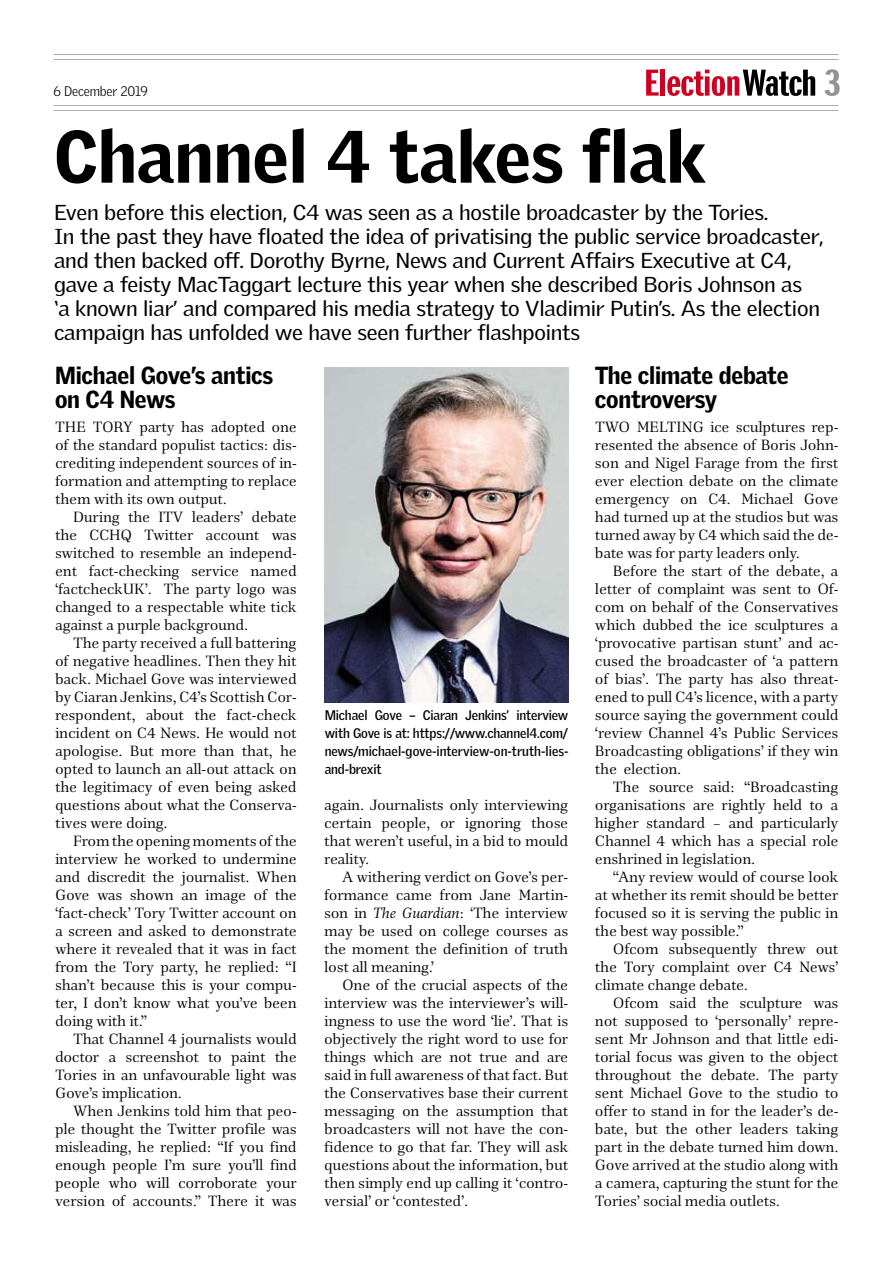
<style>
.page{position:relative;width:893px;height:1263px;background:#fff}
.page>*{position:absolute;margin:0;border:0;box-sizing:border-box;transform-origin:0 0}
.Head1_GriffMed{font:900 72px "Griffith Gothic";color:#000}
._14ptIntro{font:39px "Franklin Gothic Demi X Cmpr";letter-spacing:-.01em;color:#ce0020;scale:1.36 1}
._5_Crosshead{font:900 24px/24px "Griffith Gothic";letter-spacing:-.01em;color:#000}
._14ptIntro-2{font:21px/24px "Griffith Gothic";letter-spacing:-.01em;color:#000;scale:1.1 1}
._1_Text{font:15px/18px "Richler Pro PE";letter-spacing:-.02em;color:#000;text-align:justify}
._2_Text1stPara{font:15px/18px "Richler Pro PE";letter-spacing:-.02em;color:#000;text-align:justify}
._4_Caption{font:700 13.5px/18px "Griffith Gothic";letter-spacing:-.01em;color:#000;text-align:justify}
._4_Caption-2{font:300 13.5px "Griffith Gothic";letter-spacing:-.01em;color:#000}
.s1{color:#000}
.s2{color:#949494}
.s3{font-style:italic}
</style>
<div class="page">
<hr style="left:54px;top:54px;width:785px;height:1px;background:#acacac">
<hr style="left:54px;top:59px;width:785px;height:1px;background:#acacac">
<hr style="left:54px;top:105px;width:785px;height:1px;background:#acacac">
<hr style="left:54px;top:110px;width:785px;height:1px;background:#acacac">
<img style="left:325px;top:368px;width:243px;height:334px">
<p class="_4_Caption-2" style="left:54px;top:83px;width:96px">6 December 2019</p>
<p class="_14ptIntro" style="left:644px;top:62px;width:147px">Election<span class="s1">Watch</span> <span class="s2">3</span></p>
<p class="Head1_GriffMed" style="left:54px;top:113px;width:653px">Channel 4 takes flak</p>
<p class="_14ptIntro-2" style="left:54px;top:200px;width:701px">Even before this election, C4 was seen as a hostile broadcaster by the Tories.<br>In the past they have floated the idea of privatising the public service broadcaster, and then backed off. Dorothy Byrne, News and Current Affairs Executive at C4, gave a feisty MacTaggart lecture this year when she described Boris Johnson as<br>‘a known liar’ and compared his media strategy to Vladimir Putin’s. As the election campaign has unfolded we have seen further flashpoints</p>
<p class="_5_Crosshead" style="left:55px;top:363px;width:220px">Michael Gove’s antics on C4 News</p>
<p class="_2_Text1stPara" style="left:55px;top:418px;width:243px">The To ry party has adopted one of the standard populist tactics: dis&shy;crediting independent sources of in&shy;formation and attempting to replace them with its own output.</p>
<p class="_1_Text" style="left:55px;top:508px;width:243px;text-indent:18px">During the ITV leaders’ debate the CCHQ Twitter account was switched to resemble an independ&shy;ent fact-checking service named ‘factcheckUK’. The party logo was changed to a respectable white tick against a purple background.</p>
<p class="_1_Text" style="left:55px;top:634px;width:243px;text-indent:18px">The party received a full battering of negative headlines. Then they hit back. Michael Gove was interviewed by Ciaran Jenkins, C4’s Scottish Cor&shy;respondent, about the fact-check incident on C4 News. He would not apologise. But more than that, he opted to launch an all-out attack on the legitimacy of even being asked questions about what the Conserva&shy;tives were doing.</p>
<p class="_1_Text" style="left:55px;top:832px;width:243px;text-indent:18px">From the opening moments of the interview he worked to undermine and discredit the journalist. When Gove was shown an image of the ‘fact-check’ Tory Twitter account on a screen and asked to demonstrate where it revealed that it was in fact from the Tory party, he replied: “I shan’t because this is your compu&shy;ter, I don’t know what you’ve been doing with it.”</p>
<p class="_1_Text" style="left:55px;top:1030px;width:243px;text-indent:18px">That Channel 4 journalists would doctor a screenshot to paint the Tories in an unfavourable light was Gove’s implication.</p>
<p class="_1_Text" style="left:55px;top:1102px;width:243px;text-indent:18px">When Jenkins told him that peo&shy;ple thought the Twitter profile was misleading, he replied: “If you find enough people I’m sure you’ll find people who will corroborate your version of accounts.” There it was</p>
<p class="_4_Caption" style="left:325px;top:706px;width:245px">Michael Gove – Ciaran Jenkins’ interview with Gove is at: https://www.channel4.com/ news/michael-gove-interview-on-truth-lies&shy;and-brexit</p>
<p class="_1_Text" style="left:324px;top:796px;width:246px">again. Journalists only interviewing certain people, or ignoring those that weren’t useful, in a bid to mould reality.</p>
<p class="_1_Text" style="left:324px;top:868px;width:246px;text-indent:18px">A withering verdict on Gove’s per&shy;formance came from Jane Martin&shy;son in <span class="s3">The Guardian</span>: ‘The interview may be used on college courses as the moment the definition of truth lost all meaning.’</p>
<p class="_1_Text" style="left:324px;top:976px;width:246px;text-indent:18px">One of the crucial aspects of the interview was the interviewer’s will&shy;ingness to use the word ‘lie’. That is objectively the right word to use for things which are not true and are said in full awareness of that fact. But the Conservatives base their current messaging on the assumption that broadcasters will not have the con&shy;fidence to go that far. They will ask questions about the information, but then simply end up calling it ‘contro&shy;versial’ or ‘contested’.</p>
<p class="_5_Crosshead" style="left:595px;top:363px;width:195px">The climate debate controversy</p>
<p class="_2_Text1stPara" style="left:595px;top:418px;width:13px">Two</p>
<p class="_2_Text1stPara" style="left:637px;top:418px;width:50px">melting</p>
<p class="_2_Text1stPara" style="left:595px;top:418px;width:245px;text-indent:115px">ice sculptures rep&shy;resented the absence of Boris John&shy;son and Nigel Farage from the first ever election debate on the climate emergency on C4. Michael Gove had turned up at the studios but was turned away by C4 which said the de&shy;bate was for party leaders only.</p>
<p class="_1_Text" style="left:595px;top:562px;width:245px;text-indent:18px">Before the start of the debate, a letter of complaint was sent to Of&shy;com on behalf of the Conservatives which dubbed the ice sculptures a ‘provocative partisan stunt’ and ac&shy;cused the broadcaster of ‘a pattern of bias’. The party has also threat&shy;ened to pull C4’s licence, with a party source saying the government could ‘review Channel 4’s Public Services Broadcasting obligations’ if they win the election.</p>
<p class="_1_Text" style="left:595px;top:778px;width:245px;text-indent:18px">The source said: “Broadcasting organisations are rightly held to a higher standard – and particularly Channel 4 which has a special role enshrined in legislation.</p>
<p class="_1_Text" style="left:595px;top:868px;width:245px;text-indent:18px">“Any review would of course look at whether its remit should be better focused so it is serving the public in the best way possible.”</p>
<p class="_1_Text" style="left:595px;top:940px;width:245px;text-indent:18px">Ofcom subsequently threw out the Tory complaint over C4 News’ climate change debate.</p>
<p class="_1_Text" style="left:595px;top:994px;width:245px;text-indent:18px">Ofcom said the sculpture was not supposed to ‘personally’ repre&shy;sent Mr Johnson and that little edi&shy;torial focus was given to the object throughout the debate. The party sent Michael Gove to the studio to offer to stand in for the leader’s de&shy;bate, but the other leaders taking part in the debate turned him down.<br>Gove arrived at the studio along with a camera, capturing the stunt for the Tories’ social media outlets.</p>
</div>
